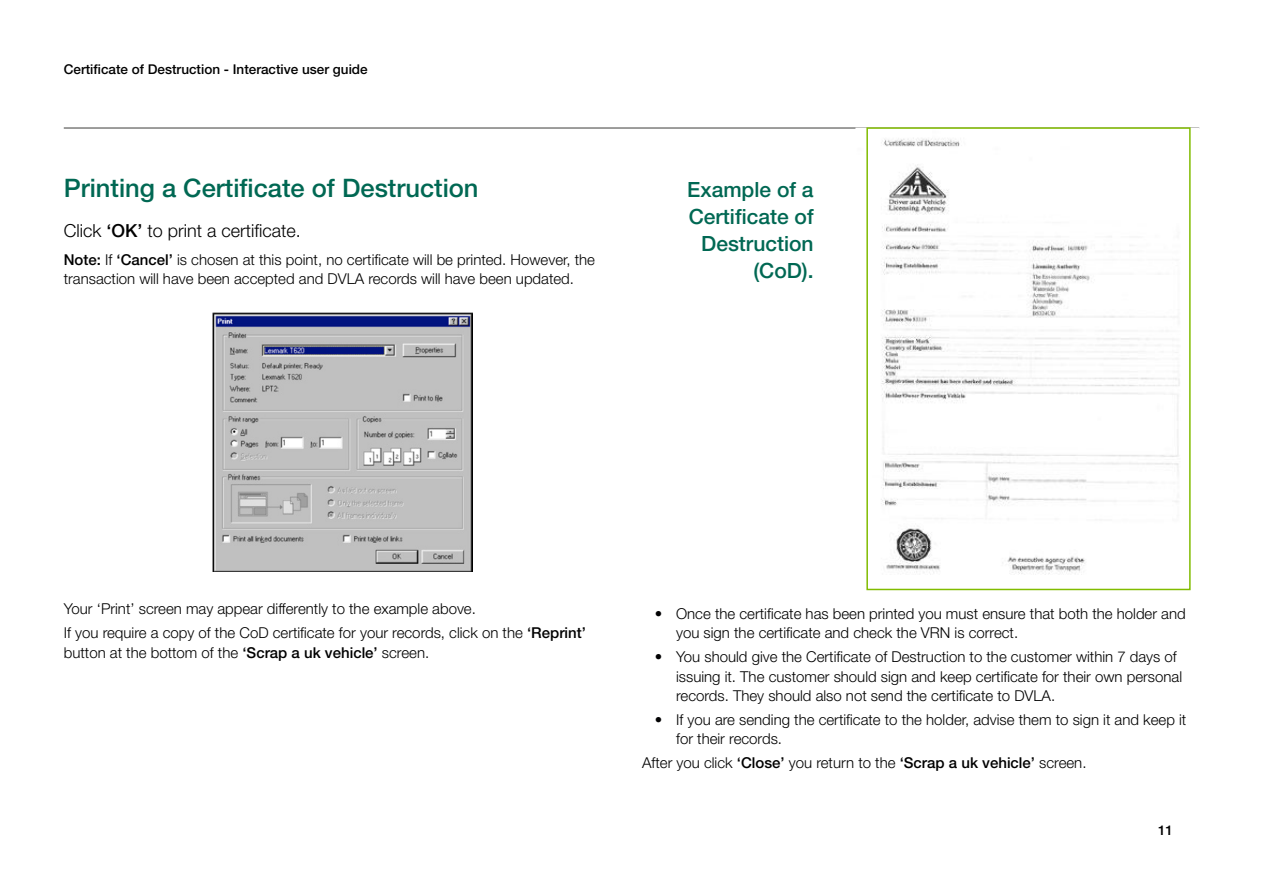
<style>
.page{position:relative;width:1263px;height:893px;background:#fff}
.page>*{position:absolute;margin:0;border:0;box-sizing:border-box;transform-origin:0 0}
.Titles{font:500 25.5px "Helvetica Neue";color:#006853}
.subs{font:500 21px/27px "Helvetica Neue";color:#006853;text-align:right}
.Body_Intro{font:300 18px "Helvetica Neue";color:#000}
.Bullets{font:300 15px/19.5px "Helvetica Neue";color:#000}
.Body{font:300 15px/19.5px "Helvetica Neue";color:#000}
.t1{font:500 13.5px "Helvetica Neue";color:#000}
.s1{font-weight:500}
.s2{color:#020203}
</style>
<div class="page">
<hr style="left:64px;top:128px;width:1135px;height:1px;background:#3c3c3b">
<img style="left:213px;top:313px;width:259px;height:259px">
<img style="left:881px;top:138px;width:299px;height:437px">
<div style="left:866px;top:127px;width:325px;height:463px;border:2px solid #81bc00"></div>
<p class="t1" style="left:64px;top:61px;width:305px">Certificate of Destruction - Interactive user guide</p>
<p class="Titles" style="left:64px;top:173px;width:416px">Printing a Certificate of Destruction</p>
<p class="Body_Intro" style="left:64px;top:220px;width:239px">Click <span class="s1">‘OK’</span> to print a certificate.</p>
<p class="Body" style="left:64px;top:250px;width:533px"><span class="s1">Note:</span> If <span class="s1">‘Cancel’</span> is chosen at this point, no certificate will be printed. However, the transaction will have been accepted and DVLA records will have been updated.</p>
<p class="subs" style="left:687px;top:176px;width:128px">Example of a<br>Certificate of<br>Destruction (CoD).</p>
<p class="Body" style="left:64px;top:599px;width:414px">Your ‘Print’ screen may appear differently to the example above.</p>
<p class="Body" style="left:64px;top:623px;width:524px">If you require a copy of the CoD certificate for your records, click on the <span class="s1">‘Reprint’ </span>button at the bottom of the <span class="s1">‘Scrap a uk vehicle’</span> screen.</p>
<p class="Bullets" style="left:676px;top:603px;width:511px;text-indent:-21px"><span class="s2">•</span> Once the certificate has been printed you must ensure that both the holder and you sign the certificate and check the VRN is correct.</p>
<p class="Bullets" style="left:676px;top:647px;width:507px;text-indent:-21px"><span class="s2">•</span> You should give the Certificate of Destruction to the customer within 7 days of issuing it. The customer should sign and keep certificate for their own personal records. They should also not send the certificate to DVLA.</p>
<p class="Bullets" style="left:676px;top:709px;width:512px;text-indent:-21px"><span class="s2">•</span> If you are sending the certificate to the holder, advise them to sign it and keep it for their records.</p>
<p class="Body" style="left:642px;top:753px;width:446px">After you click <span class="s1">‘Close’</span> you return to the <span class="s1">‘Scrap a uk vehicle’</span> screen.</p>
<p class="t1" style="left:1158px;top:822px;width:17px">11</p>
</div>
